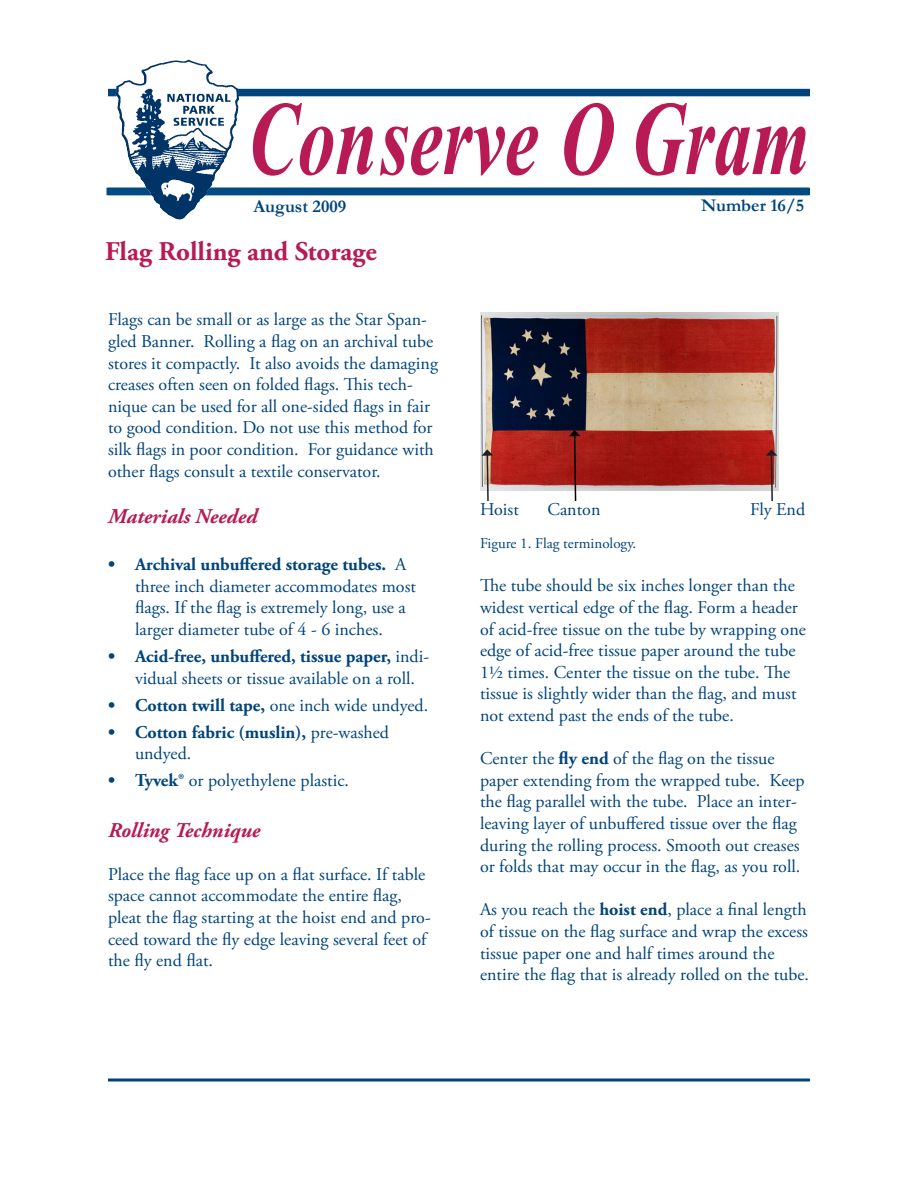
<style>
.page{position:relative;width:918px;height:1188px;background:#fff}
.page>*{position:absolute;margin:0;border:0;box-sizing:border-box;transform-origin:0 0}
.t1{font:italic 700 105px "Times New Roman";color:#b71a54;scale:.71 1}
.t2{font:700 27px "Adobe Garamond Pro";color:#b71a54}
.Body_Text{font:italic 700 21px "Adobe Garamond Pro";color:#b71a54}
.Body_Text-2{font:18px/21.6px "Adobe Garamond Pro";color:#00447b}
.Body_Text-3{font:700 18px/21.6px "Adobe Garamond Pro";color:#00447b}
.t3{font:700 18px "Garamond";color:#00447b}
.t4{font:15px "Adobe Garamond Pro";color:#00447b}
.s1{font-weight:700}
.s2{font-weight:400}
</style>
<div class="page">
<div style="left:108px;top:89px;width:702px;height:7px;background:#00447b"></div>
<svg style="left:108px;top:1078px;width:702px;height:4px;background:#3f729b"></svg>
<div style="left:106px;top:188px;width:702px;height:7px;background:#004b84"></div>
<img style="left:116px;top:60px;width:87px;height:160px">
<img style="left:480px;top:312px;width:298px;height:179px">
<svg style="left:766px;top:449px;width:11px;height:52px"></svg>
<svg style="left:482px;top:449px;width:11px;height:52px"></svg>
<svg style="left:569px;top:430px;width:11px;height:71px"></svg>
<p class="t1" style="left:248px;top:66px;width:793px">Conserve O Gram</p>
<p class="t3" style="left:254px;top:194px;width:94px">August 2009</p>
<p class="t3" style="left:701px;top:193px;width:105px">Number 16/5</p>
<p class="t2" style="left:105px;top:235px;width:273px">Flag Rolling and Storage</p>
<p class="Body_Text-2" style="left:108px;top:309px;width:332px">Flags can be small or as large as the Star Span&shy;gled Banner. Rolling a flag on an archival tube stores it compactly. It also avoids the damaging creases often seen on folded flags. This tech&shy;nique can be used for all one-sided flags in fair to good condition. Do not use this method for silk flags in poor condition. For guidance with other flags consult a textile conservator.</p>
<p class="Body_Text" style="left:108px;top:505px;width:151px">Materials Needed</p>
<p class="Body_Text-2" style="left:135px;top:554px;width:283px;text-indent:-27px"><span class="s1">• Archival unbuffered storage tubes.</span> A three inch diameter accommodates most flags. If the flag is extremely long, use a larger diameter tube of 4 - 6 inches.</p>
<p class="Body_Text-2" style="left:135px;top:646px;width:296px;text-indent:-27px"><span class="s1">• Acid-free, unbuffered, tissue paper,</span> indi&shy;vidual sheets or tissue available on a roll.</p>
<p class="Body_Text-2" style="left:108px;top:695px;width:322px"><span class="s1">• Cotton twill tape,</span> one inch wide undyed.</p>
<p class="Body_Text-3" style="left:135px;top:721px;width:256px;text-indent:-27px">• Cotton fabric (muslin), <span class="s2">pre-washed undyed.</span></p>
<p class="Body_Text-2" style="left:108px;top:770px;width:243px"><span class="s1">• Tyvek®</span> or polyethylene plastic.</p>
<p class="Body_Text" style="left:108px;top:818px;width:154px">Rolling Technique</p>
<p class="Body_Text-2" style="left:108px;top:864px;width:324px">Place the flag face up on a flat surface. If table space cannot accommodate the entire flag, pleat the flag starting at the hoist end and pro&shy;ceed toward the fly edge leaving several feet of the fly end flat.</p>
<p class="Body_Text-2" style="left:480px;top:499px;width:40px">Hoist</p>
<p class="Body_Text-2" style="left:548px;top:499px;width:54px">Canton</p>
<p class="Body_Text-2" style="left:750px;top:499px;width:57px">Fly End</p>
<p class="t4" style="left:480px;top:534px;width:158px">Figure 1. Flag terminology.</p>
<p class="Body_Text-2" style="left:480px;top:576px;width:327px">The tube should be six inches longer than the widest vertical edge of the flag. Form a header of acid-free tissue on the tube by wrapping one edge of acid-free tissue paper around the tube 1½ times. Center the tissue on the tube. The tissue is slightly wider than the flag, and must not extend past the ends of the tube.</p>
<p class="Body_Text-2" style="left:480px;top:748px;width:326px">Center the <span class="s1">fly end</span> of the flag on the tissue paper extending from the wrapped tube. Keep the flag parallel with the tube. Place an inter&shy;leaving layer of unbuffered tissue over the flag during the rolling process. Smooth out creases or folds that may occur in the flag, as you roll.</p>
<p class="Body_Text-2" style="left:480px;top:900px;width:331px">As you reach the <span class="s1">hoist end</span>, place a final length of tissue on the flag surface and wrap the excess tissue paper one and half times around the entire the flag that is already rolled on the tube.</p>
</div>
